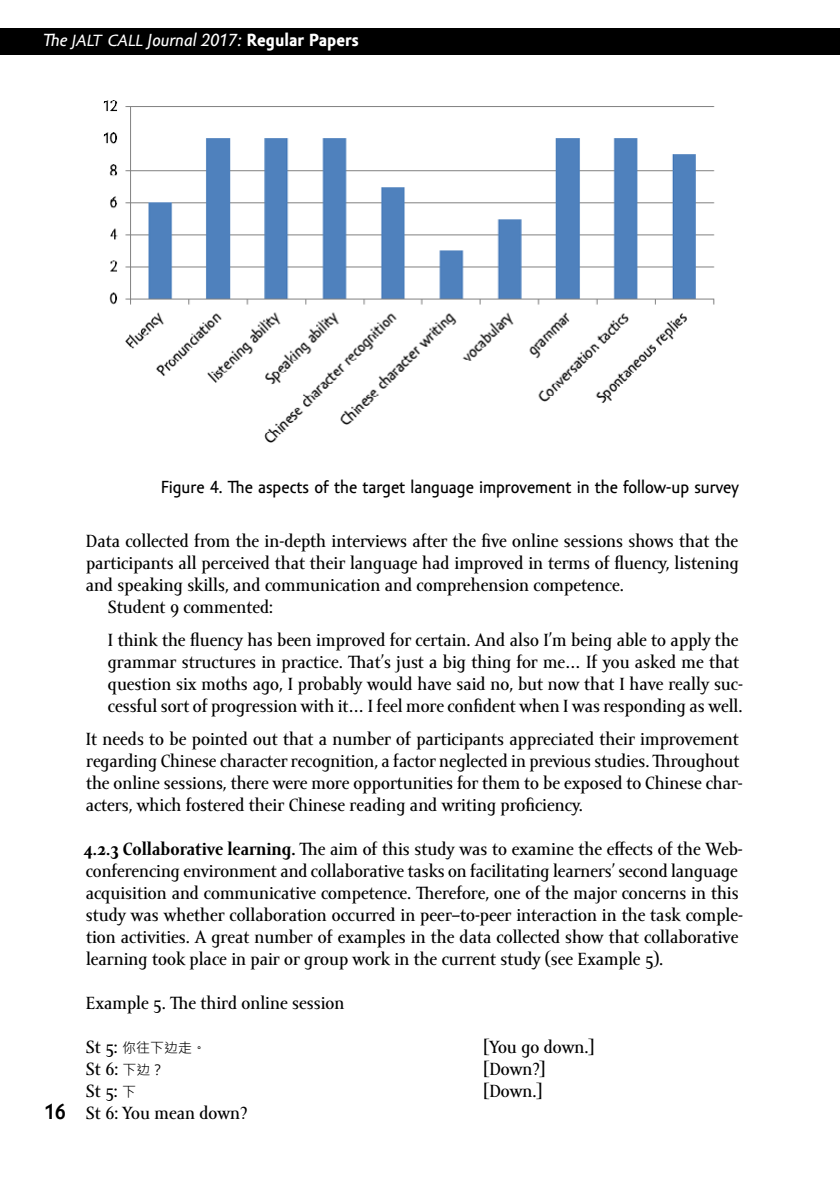
<style>
.page{position:relative;width:840px;height:1191px;background:#fff}
.page>*{position:absolute;margin:0;border:0;box-sizing:border-box;transform-origin:0 0}
.t1{font:700 22px "Amor Sans Pro";color:#000}
.t2{font:18px/22px "Amor Serif Text Pro";color:#000}
.t3{font:18px "Amor Sans Text Pro";color:#000}
.t4{font:italic 18px "Amor Sans Text Pro";color:#fff}
.t5{font:14px "Microsoft Jheng Hei";color:#000}
.s1{font-family:"Amor Sans Pro";font-size:24px}
.s2{font-weight:700;font-style:normal}
.s3{font-weight:700}
.s4{font-family:"Amor Serif Text Pro";font-size:18px}
.s5{font-family:"Microsoft Jheng Hei";font-size:14px}
</style>
<div class="page">
<div style="left:0;top:28px;width:839px;height:27px;background:#000"></div>
<img style="left:103px;top:100px;width:612px;height:343px">
<p class="t4" style="left:44px;top:31px;width:316px">The <span class="s1">jalt call</span> Journal 2017: <span class="s2">Regular Papers</span></p>
<p class="t1" style="left:44px;top:1099px;width:24px">16</p>
<p class="t3" style="left:161px;top:477px;width:579px">Figure 4. The aspects of the target language improvement in the follow-up survey</p>
<p class="t2" style="left:86px;top:531px;width:653px">Data collected from the in-depth interviews after the five online sessions shows that the</p>
<p class="t2" style="left:86px;top:553px;width:654px">participants all perceived that their language had improved in terms of fluency, listening</p>
<p class="t2" style="left:86px;top:575px;width:539px">and speaking skills, and communication and comprehension competence.</p>
<p class="t2" style="left:107px;top:597px;width:167px">Student 9 commented:</p>
<p class="t2" style="left:108px;top:630px;width:636px">I think the fluency has been improved for certain. And also I’m being able to apply the grammar structures in practice. That’s just a big thing for me… If you asked me that question six moths ago, I probably would have said no, but now that I have really suc&shy;cessful sort of progression with it… I feel more confident when I was responding as well.</p>
<p class="t2" style="left:86px;top:729px;width:658px">It needs to be pointed out that a number of participants appreciated their improvement regarding Chinese character recognition, a factor neglected in previous studies. Throughout the online sessions, there were more opportunities for them to be exposed to Chinese char&shy;acters, which fostered their Chinese reading and writing proficiency.</p>
<p class="t2" style="left:84px;top:839px;width:660px"><span class="s3">4.2.3 Collaborative learning.</span> The aim of this study was to examine the effects of the Web&shy;conferencing environment and collaborative tasks on facilitating learners’ second language acquisition and communicative competence. Therefore, one of the major concerns in this study was whether collaboration occurred in peer–to-peer interaction in the task comple&shy;tion activities. A great number of examples in the data collected show that collaborative learning took place in pair or group work in the current study (see Example 5).</p>
<p class="t2" style="left:86px;top:993px;width:260px">Example 5. The third online session</p>
<p class="t5" style="left:85px;top:1039px;width:122px"><span class="s4">St 5:</span> 你往下边走。</p>
<p class="t2" style="left:483px;top:1037px;width:112px">[You go down.]</p>
<p class="t2" style="left:85px;top:1059px;width:81px">St 6: <span class="s5">下边？</span></p>
<p class="t2" style="left:483px;top:1059px;width:63px">[Down?]</p>
<p class="t2" style="left:85px;top:1081px;width:52px">St 5: <span class="s5">下</span></p>
<p class="t2" style="left:483px;top:1081px;width:60px">[Down.]</p>
<p class="t2" style="left:85px;top:1103px;width:163px">St 6: You mean down?</p>
</div>
